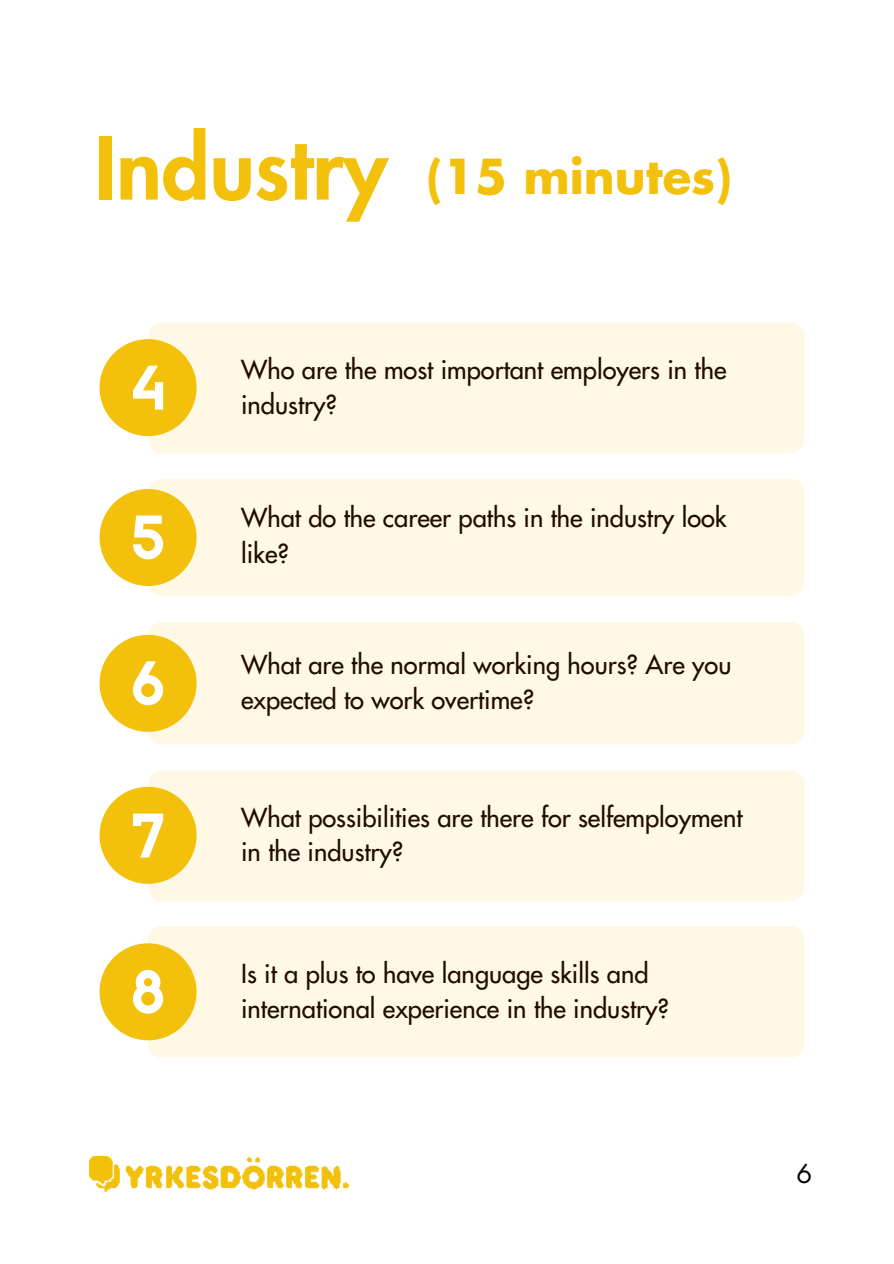
<style>
.page{position:relative;width:894px;height:1264px;background:#fff}
.page>*{position:absolute;margin:0;border:0;box-sizing:border-box;transform-origin:0 0}
.t1{font:800 84.45px "Futura Std";color:#f3c10c}
.t2{font:700 46.95px "Futura Std";color:#f3c10c}
.t3{font:500 25.5px/34.8px "Futura Std";color:#200d00}
.t4{font:25.5px "Futura Std";color:#000}
</style>
<div class="page">
<div style="left:148px;top:322px;width:656px;height:131px;background:#fef8e5;border-radius:14px"></div>
<div style="left:148px;top:478px;width:656px;height:118px;background:#fef8e5;border-radius:14px"></div>
<div style="left:148px;top:622px;width:656px;height:122px;background:#fef8e5;border-radius:14px"></div>
<div style="left:148px;top:770px;width:656px;height:130px;background:#fef8e5;border-radius:14px"></div>
<div style="left:148px;top:926px;width:656px;height:131px;background:#fef8e5;border-radius:14px"></div>
<img style="left:89px;top:1156px;width:259px;height:36px">
<div style="left:99px;top:339px;width:97px;height:97px;background:#f3c10c;border-radius:50%"></div>
<div style="left:99px;top:489px;width:97px;height:97px;background:#f3c10c;border-radius:50%"></div>
<div style="left:99px;top:635px;width:97px;height:96px;background:#f3c10c;border-radius:50%"></div>
<div style="left:99px;top:786px;width:97px;height:97px;background:#f3c10c;border-radius:50%"></div>
<div style="left:99px;top:943px;width:97px;height:97px;background:#f3c10c;border-radius:50%"></div>
<svg style="left:133px;top:366px;width:30px;height:43px"></svg>
<svg style="left:133px;top:515px;width:30px;height:44px"></svg>
<svg style="left:133px;top:661px;width:30px;height:44px"></svg>
<svg style="left:133px;top:813px;width:30px;height:44px"></svg>
<svg style="left:133px;top:969px;width:30px;height:44px"></svg>
<p class="t1" style="left:95px;top:130px;width:294px">Industry</p>
<p class="t2" style="left:426px;top:155px;width:307px">(15 minutes)</p>
<h2 class="t3" style="left:241px;top:353px;width:486px">Who are the most important employers in the industry?</h2>
<p class="t3" style="left:241px;top:501px;width:487px;line-height:35.5px">What do the career paths in the industry look like?</p>
<p class="t3" style="left:241px;top:648px;width:491px">What are the normal working hours? Are you expected to work overtime?</p>
<p class="t3" style="left:241px;top:800px;width:502px">What possibilities are there for selfemployment in the industry?</p>
<p class="t3" style="left:241px;top:957px;width:429px">Is it a plus to have language skills and international experience in the industry?</p>
<p class="t4" style="left:796px;top:1161px;width:17px">6</p>
</div>
